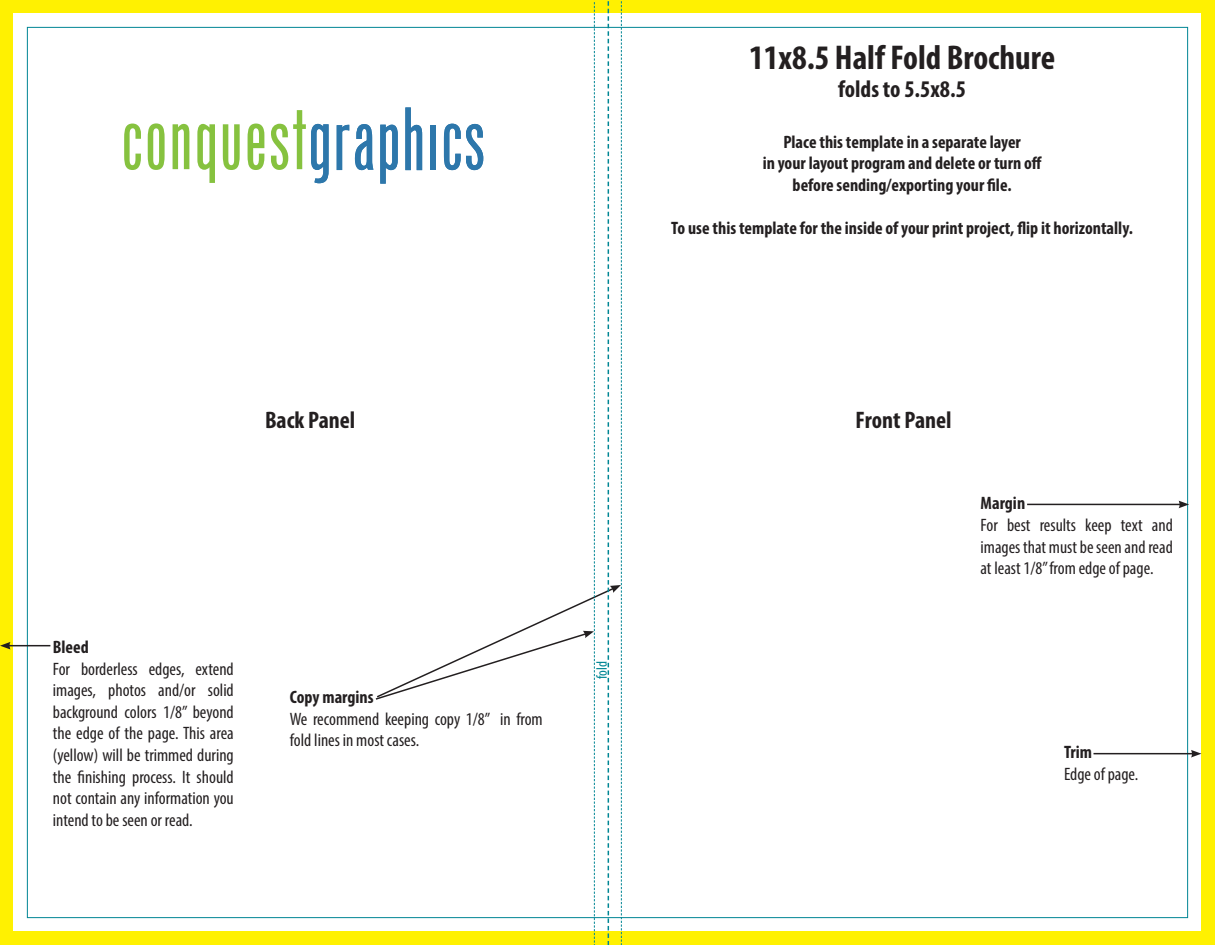
<style>
.page{position:relative;width:1215px;height:945px;background:#fff101}
.page>*{position:absolute;margin:0;border:0;box-sizing:border-box;transform-origin:0 0}
.t1{font:700 condensed 34.5px "Myriad Pro";color:#231f20}
.t2{font:700 condensed 24px "Myriad Pro";color:#231f20}
.t3{font:condensed 18px/21.6px "Myriad Pro";color:#231f20;text-align:justify}
.t4{font:700 condensed 18px "Myriad Pro";color:#231f20}
.t5{font:condensed 15px "Myriad Pro";color:#008694}
</style>
<div class="page">
<div style="left:14px;top:14px;width:1188px;height:918px;background:#fff"></div>
<hr style="left:8px;top:645px;width:42px;height:1px;background:#231f20">
<svg style="left:0;top:642px;width:11px;height:8px"></svg>
<hr style="left:1027px;top:504px;width:154px;height:1px;background:#231f20">
<svg style="left:1179px;top:501px;width:10px;height:7px"></svg>
<hr style="left:1094px;top:753px;width:99px;height:1px;background:#231f20">
<svg style="left:1191px;top:750px;width:11px;height:8px"></svg>
<svg style="left:124px;top:124px;width:17px;height:46px"></svg>
<svg style="left:148px;top:123px;width:17px;height:47px"></svg>
<svg style="left:173px;top:124px;width:16px;height:45px"></svg>
<svg style="left:197px;top:124px;width:18px;height:59px"></svg>
<svg style="left:223px;top:124px;width:17px;height:46px"></svg>
<svg style="left:248px;top:124px;width:16px;height:46px"></svg>
<svg style="left:271px;top:110px;width:58px;height:73px"></svg>
<svg style="left:337px;top:125px;width:12px;height:45px"></svg>
<svg style="left:355px;top:1px;width:267px;height:944px"></svg>
<p class="t1" style="left:749px;top:35px;width:308px">11x8.5 Half Fold Brochure</p>
<p class="t2" style="left:838px;top:74px;width:129px">folds to 5.5x8.5</p>
<p class="t4" style="left:783px;top:130px;width:239px">Place this template in a separate layer</p>
<p class="t4" style="left:763px;top:152px;width:281px">in your layout program and delete or turn off</p>
<p class="t4" style="left:793px;top:174px;width:220px">before sending/exporting your file.</p>
<p class="t4" style="left:671px;top:217px;width:463px">To use this template for the inside of your print project, flip it horizontally.</p>
<p class="t4" style="left:53px;top:636px;width:37px">Bleed</p>
<p class="t3" style="left:53px;top:658px;width:182px">For borderless edges, extend images, photos and/or solid background colors 1/8” beyond the edge of the page. This area (yellow) will be trimmed during the finishing process. It should not contain any information you intend to be seen or read.</p>
<p class="t2" style="left:265px;top:405px;width:92px">Back Panel</p>
<p class="t2" style="left:856px;top:405px;width:97px">Front Panel</p>
<p class="t4" style="left:981px;top:492px;width:46px">Margin</p>
<p class="t3" style="left:981px;top:514px;width:194px">For best results keep text and images that must be seen and read at least 1/8” from edge of page.</p>
<p class="t4" style="left:290px;top:686px;width:85px">Copy margins</p>
<p class="t3" style="left:290px;top:708px;width:254px">We recommend keeping copy 1/8” in from fold lines in most cases.</p>
<p class="t5" style="left:593px;top:679px;width:19px;rotate:-90deg">fold</p>
<p class="t4" style="left:1064px;top:741px;width:30px">Trim</p>
<p class="t3" style="left:1064px;top:763px;width:76px">Edge of page.</p>
</div>
